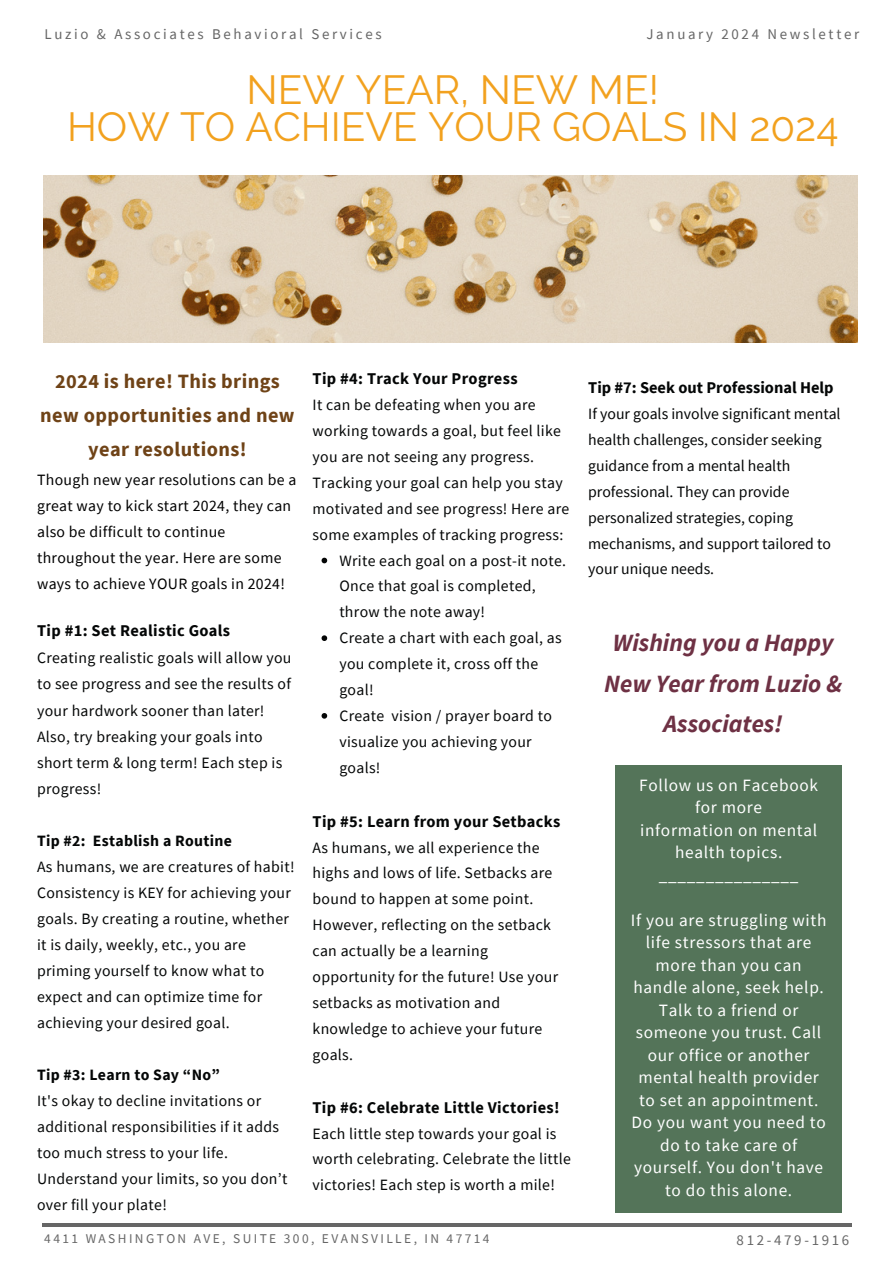
<style>
.page{position:relative;width:894px;height:1264px;background:#fff}
.page>*{position:absolute;margin:0;border:0;box-sizing:border-box;transform-origin:0 0}
.t1{font:40.5px "Raleway";color:#f2a11e}
.t2{font:italic 700 24.75px/40.5px "Source Sans Pro";color:#6e3144;text-align:center}
.t3{font:700 20.25px/33.9px "Source Sans Pro";letter-spacing:.02em;color:#6f4317;text-align:center}
.t4{font:17.25px/22.5px "Source Sans Pro";letter-spacing:.04em;color:#fff;text-align:center}
.t5{font:700 16.35px "Source Sans Pro";letter-spacing:.02em;color:#040606}
.t6{font:700 16.35px "Source Sans Pro";color:#040606}
.t7{font:15.75px/25.8px "Source Sans Pro";letter-spacing:.02em;color:#040606}
.t8{font:15.75px/25.8px "Source Sans Pro";color:#040606}
.t9{font:15.75px/26px "Source Sans Pro";letter-spacing:.02em;color:#000}
.t10{font:700 15.75px "Source Sans Pro";letter-spacing:.02em;color:#040606}
.t11{font:14.85px "Source Sans Pro";letter-spacing:.18em;color:#666}
.t12{font:13.35px "Source Sans Pro";letter-spacing:.18em;color:#666}
</style>
<div class="page">
<div style="left:615px;top:765px;width:226px;height:447px;background:#547459"></div>
<img style="left:44px;top:175px;width:813px;height:167px">
<hr style="left:42px;top:1223px;width:809px;height:3px;background:#666">
<svg style="left:321px;top:557px;width:6px;height:6px"></svg>
<svg style="left:321px;top:635px;width:6px;height:6px"></svg>
<svg style="left:321px;top:713px;width:6px;height:5px"></svg>
<p class="t11" style="left:44px;top:25px;width:338px">Luzio &amp; Associates Behavioral Services</p>
<p class="t11" style="left:646px;top:25px;width:214px">January 2024 Newsletter</p>
<p class="t1" style="left:246px;top:65px;width:413px">NEW YEAR, NEW ME!</p>
<p class="t1" style="left:67px;top:103px;width:772px">HOW TO ACHIEVE YOUR GOALS IN 2024</p>
<p class="t3" style="left:40px;top:364px;width:256px">2024 is here! This brings new opportunities and new year resolutions!</p>
<p class="t9" style="left:37px;top:466px;width:260px">Though new year resolutions can be a great way to kick start 2024, they can also be difficult to continue throughout the year. Here are some ways to achieve YOUR goals in 2024!</p>
<p class="t5" style="left:37px;top:620px;width:194px">Tip #1: Set Realistic Goals</p>
<p class="t7" style="left:37px;top:645px;width:256px">Creating realistic goals will allow you to see progress and see the results of your hardwork sooner than later!<br>Also, try breaking your goals into short term &amp; long term! Each step is progress!</p>
<p class="t10" style="left:37px;top:830px;width:196px">Tip #2: Establish a Routine</p>
<p class="t7" style="left:37px;top:853px;width:259px">As humans, we are creatures of habit!<br>Consistency is KEY for achieving your goals. By creating a routine, whether it is daily, weekly, etc., you are priming yourself to know what to expect and can optimize time for achieving your desired goal.</p>
<p class="t10" style="left:37px;top:1064px;width:184px">Tip #3: Learn to Say “No”</p>
<p class="t7" style="left:37px;top:1087px;width:252px">It's okay to decline invitations or additional responsibilities if it adds too much stress to your life.<br>Understand your limits, so you don’t over fill your plate!</p>
<p class="t5" style="left:312px;top:368px;width:206px">Tip #4: Track Your Progress</p>
<p class="t7" style="left:312px;top:392px;width:258px">It can be defeating when you are working towards a goal, but feel like you are not seeing any progress.<br>Tracking your goal can help you stay motivated and see progress! Here are some examples of tracking progress:</p>
<p class="t7" style="left:339px;top:547px;width:228px">Write each goal on a post-it note.<br>Once that goal is completed, throw the note away!</p>
<p class="t7" style="left:339px;top:624px;width:224px">Create a chart with each goal, as you complete it, cross off the goal!</p>
<p class="t7" style="left:339px;top:702px;width:214px">Create vision / prayer board to visualize you achieving your goals!</p>
<p class="t5" style="left:312px;top:810px;width:249px">Tip #5: Learn from your Setbacks</p>
<p class="t7" style="left:312px;top:834px;width:247px">As humans, we all experience the highs and lows of life. Setbacks are bound to happen at some point.<br>However, reflecting on the setback can actually be a learning opportunity for the future! Use your setbacks as motivation and knowledge to achieve your future goals.</p>
<p class="t5" style="left:312px;top:1096px;width:248px">Tip #6: Celebrate Little Victories!</p>
<p class="t7" style="left:312px;top:1119px;width:260px">Each little step towards your goal is worth celebrating. Celebrate the little victories! Each step is worth a mile!</p>
<p class="t6" style="left:588px;top:377px;width:247px">Tip #7: Seek out Professional Help</p>
<p class="t8" style="left:588px;top:400px;width:254px">If your goals involve significant mental health challenges, consider seeking guidance from a mental health professional. They can provide personalized strategies, coping mechanisms, and support tailored to your unique needs.</p>
<p class="t2" style="left:604px;top:622px;width:239px">Wishing you a Happy<br>New Year from Luzio &amp;<br>Associates!</p>
<p class="t4" style="left:639px;top:773px;width:180px">Follow us on Facebook</p>
<p class="t4" style="left:695px;top:795px;width:68px">for more</p>
<p class="t4" style="left:640px;top:818px;width:178px">information on mental health topics.</p>
<p class="t4" style="left:658px;top:863px;width:141px">_______________</p>
<p class="t4" style="left:630px;top:908px;width:197px">If you are struggling with life stressors that are more than you can handle alone, seek help.<br>Talk to a friend or someone you trust. Call our office or another mental health provider to set an appointment.<br>Do you want you need to do to take care of yourself. You don't have to do this alone.</p>
<p class="t12" style="left:44px;top:1229px;width:446px">4411 WASHINGTON AVE, SUITE 300, EVANSVILLE, IN 47714</p>
<p class="t11" style="left:736px;top:1230px;width:114px">812-479-1916</p>
</div>
